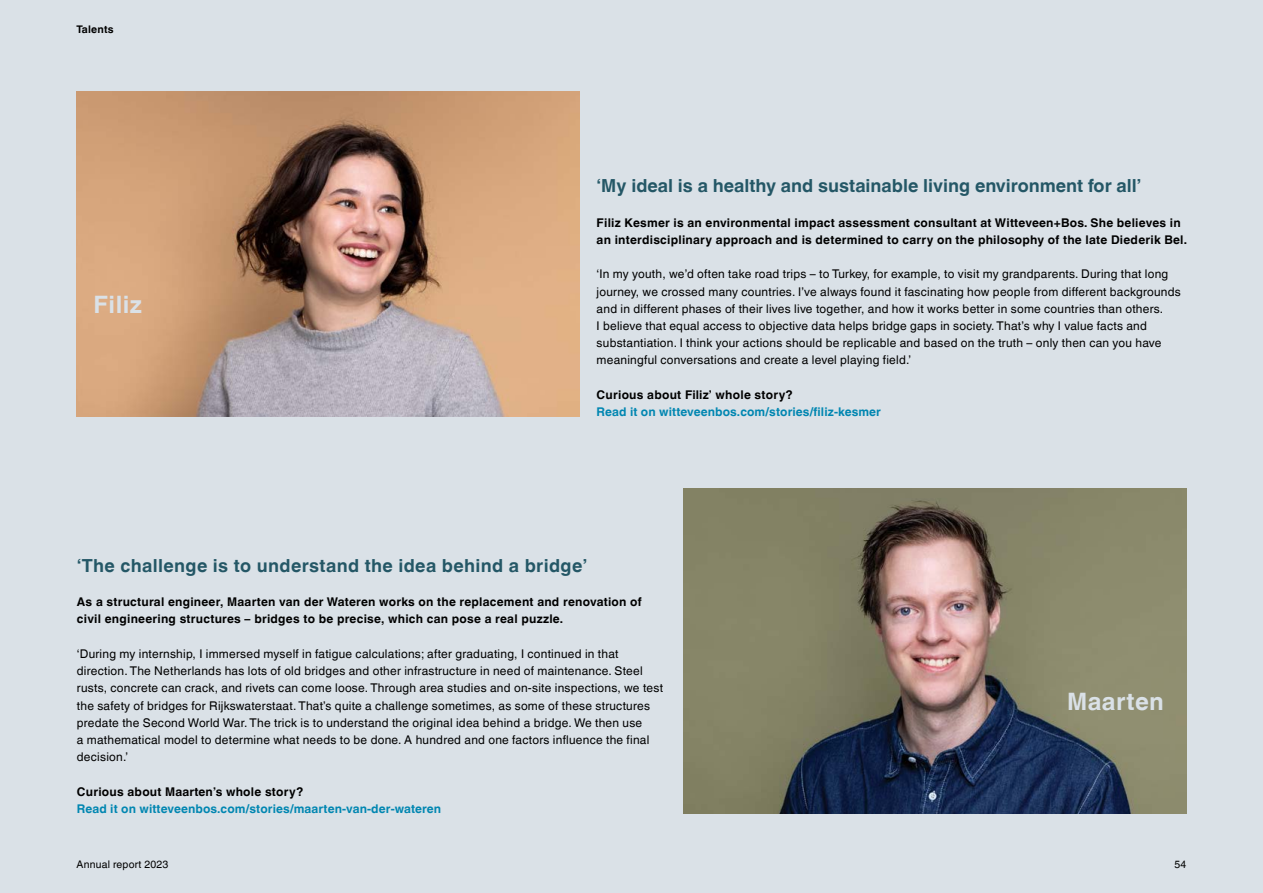
<style>
.page{position:relative;width:1263px;height:893px;background:#dae1e7}
.page>*{position:absolute;margin:0;border:0;box-sizing:border-box;transform-origin:0 0}
.t1{font:700 24px "Helvetica World";letter-spacing:.02em;color:#dae1e7}
.t2{font:700 18px "Helvetica World";color:#245766}
.t3{font:700 18px "Helvetica World";letter-spacing:.02em;color:#245766}
.t4{font:12px/17.2px "Helvetica World";letter-spacing:.02em;color:#000}
.t5{font:700 12px/17.2px "Helvetica World";letter-spacing:.02em;color:#000}
.t6{font:700 12px "Helvetica World";letter-spacing:.01em;color:#0086b1}
.t7{font:10.5px "Helvetica World";letter-spacing:.02em;color:#000}
.t8{font:700 10.5px "Helvetica World";letter-spacing:.02em;color:#000}
</style>
<div class="page">
<img style="left:77px;top:91px;width:503px;height:325px">
<img style="left:684px;top:488px;width:502px;height:325px">
<p class="t8" style="left:77px;top:23px;width:39px">Talents</p>
<h1 class="t1" style="left:94px;top:290px;width:50px">Filiz</h1>
<h2 class="t2" style="left:597px;top:175px;width:546px">‘My ideal is a healthy and sustainable living environment for all’</h2>
<p class="t5" style="left:597px;top:214px;width:592px">Filiz Kesmer is an environmental impact assessment consultant at Witteveen+Bos. She believes in an interdisciplinary approach and is determined to carry on the philosophy of the late Diederik Bel.</p>
<p class="t4" style="left:597px;top:265px;width:586px">‘In my youth, we’d often take road trips – to Turkey, for example, to visit my grandparents. During that long journey, we crossed many countries. I’ve always found it fascinating how people from different backgrounds and in different phases of their lives live together, and how it works better in some countries than others.<br>I believe that equal access to objective data helps bridge gaps in society. That’s why I value facts and substantiation. I think your actions should be replicable and based on the truth – only then can you have meaningful conversations and create a level playing field.’</p>
<p class="t5" style="left:597px;top:386px;width:198px">Curious about Filiz’ whole story?</p>
<p class="t6" style="left:597px;top:405px;width:286px">Read it on witteveenbos.com/stories/filiz-kesmer</p>
<h2 class="t3" style="left:77px;top:555px;width:512px">‘The challenge is to understand the idea behind a bridge’</h2>
<p class="t5" style="left:77px;top:593px;width:566px">As a structural engineer, Maarten van der Wateren works on the replacement and renovation of civil engineering structures – bridges to be precise, which can pose a real puzzle.</p>
<p class="t4" style="left:77px;top:645px;width:588px">‘During my internship, I immersed myself in fatigue calculations; after graduating, I continued in that direction. The Netherlands has lots of old bridges and other infrastructure in need of maintenance. Steel rusts, concrete can crack, and rivets can come loose. Through area studies and on-site inspections, we test the safety of bridges for Rijkswaterstaat. That’s quite a challenge sometimes, as some of these structures predate the Second World War. The trick is to understand the original idea behind a bridge. We then use<br>a mathematical model to determine what needs to be done. A hundred and one factors influence the final decision.’</p>
<p class="t5" style="left:77px;top:783px;width:228px">Curious about Maarten’s whole story?</p>
<p class="t6" style="left:77px;top:802px;width:366px">Read it on witteveenbos.com/stories/maarten-van-der-wateren</p>
<p class="t7" style="left:77px;top:858px;width:93px">Annual report 2023</p>
<h1 class="t1" style="left:1067px;top:687px;width:98px">Maarten</h1>
<p class="t7" style="left:1174px;top:858px;width:13px">54</p>
</div>
